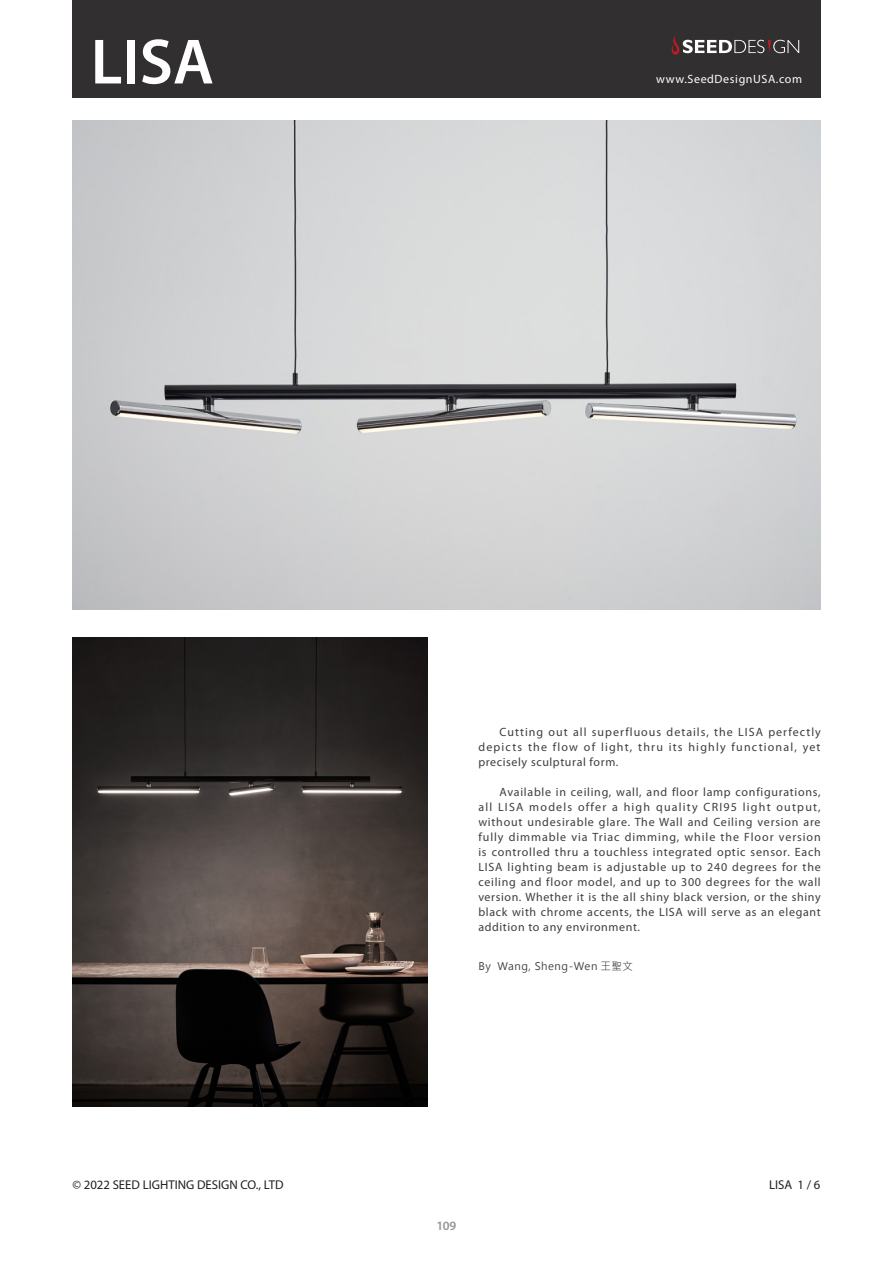
<style>
.page{position:relative;width:893px;height:1263px;background:#fff}
.page>*{position:absolute;margin:0;border:0;box-sizing:border-box;transform-origin:0 0}
.t1{font:600 64.5px "Myriad Pro";color:#fff}
.t2{font:12.75px "Myriad Pro";color:#231f20}
.t3{font:600 12.75px "Myriad Pro";color:#939598}
.t4{font:12px/15px "Myriad Pro";letter-spacing:.05em;color:#3e3e3f;text-align:justify}
.t5{font:12px "Myriad Pro";letter-spacing:.05em;color:#fff}
.t6{font:10.5px "Microsoft Jheng Hei";letter-spacing:.05em;color:#3e3e3f}
.s1{color:#fff}
</style>
<div class="page">
<div style="left:72px;top:0;width:749px;height:98px;background:#312f30"></div>
<svg style="left:671px;top:35px;width:128px;height:20px"></svg>
<img style="left:72px;top:638px;width:355px;height:468px">
<img style="left:72px;top:120px;width:749px;height:489px">
<p class="t1" style="left:91px;top:21px;width:125px">LISA</p>
<p class="t5" style="left:656px;top:72px;width:147px">www.SeedDesignUSA.com</p>
<p class="t2" style="left:72px;top:1177px;width:215px">© 2022 SEED LIGHTING DESIGN CO., LTD<span class="s1">.</span></p>
<p class="t4" style="left:478px;top:724px;width:344px;text-indent:21px">Cutting out all superfluous details, the LISA perfectly depicts the flow of light, thru its highly functional, yet precisely sculptural form.</p>
<p class="t4" style="left:478px;top:784px;width:344px;text-indent:21px">Available in ceiling, wall, and floor lamp configurations, all LISA models offer a high quality CRI95 light output, without undesirable glare. The Wall and Ceiling version are fully dimmable via Triac dimming, while the Floor version is controlled thru a touchless integrated optic sensor. Each LISA lighting beam is adjustable up to 240 degrees for the ceiling and floor model, and up to 300 degrees for the wall version. Whether it is the all shiny black version, or the shiny black with chrome accents, the LISA will serve as an elegant addition to any environment.</p>
<p class="t6" style="left:478px;top:960px;width:156px">By Wang, Sheng-Wen 王聖文</p>
<p class="t3" style="left:436px;top:1218px;width:21px">109</p>
<p class="t2" style="left:769px;top:1177px;width:53px">LISA 1 / 6</p>
</div>
